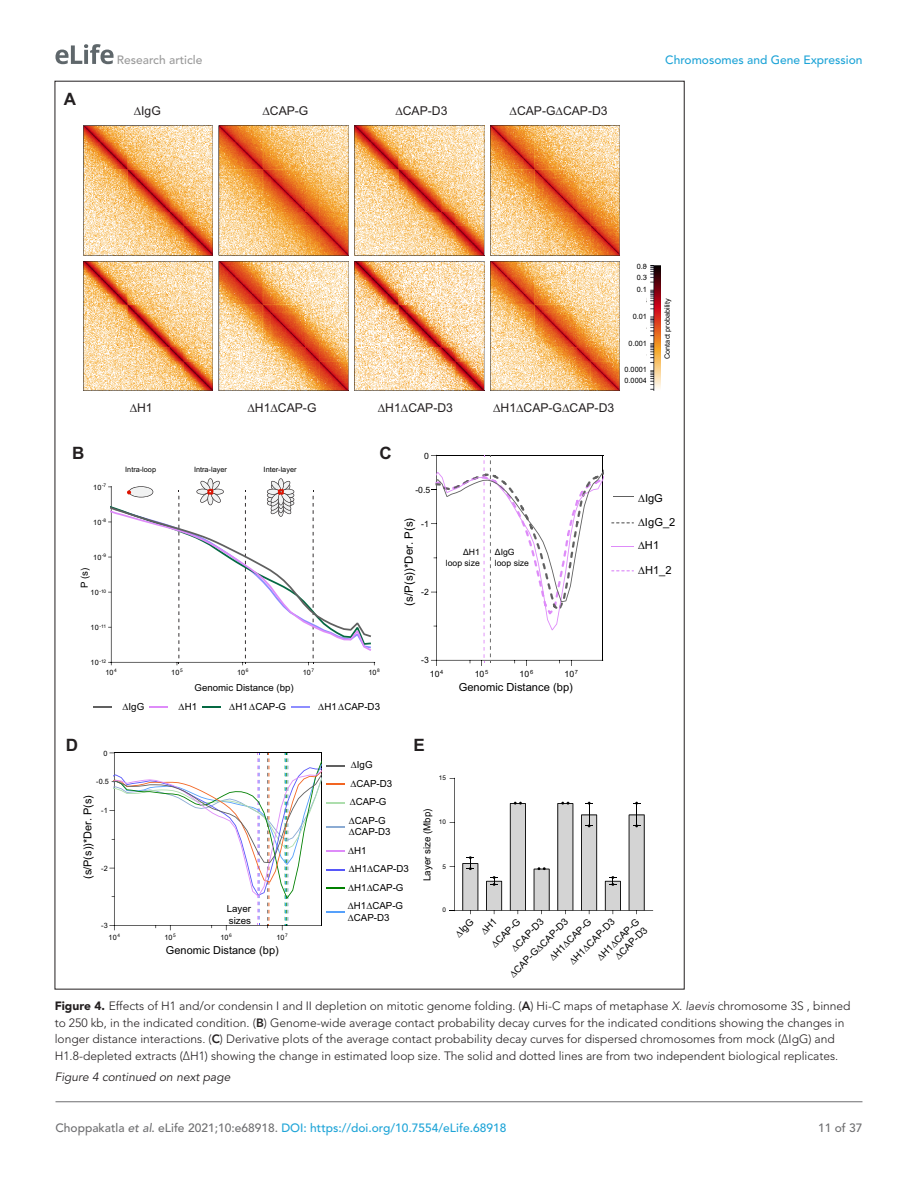
<style>
.page{position:relative;width:918px;height:1188px;background:#fff}
.page>*{position:absolute;margin:0;border:0;box-sizing:border-box;transform-origin:0 0}
.t1{font:700 17.1px "Arial";color:#231f20}
.t2{font:12.15px "Arial";color:#231f20}
.t3{font:300 12px/16.5px "Avenir LT Std";color:#231f20}
.t4{font:500 12px "Avenir LT Std";color:#1ea4d7}
.t5{font:italic 12px "Avenir LT Std";color:#231f20}
.t6{font:500 12px "Avenir LT Std";color:#9a9a9a}
.t7{font:500 12px "Avenir LT Std";color:#6e6e70}
.t8{font:11.4px "Arial";color:#000}
.t9{font:11.1px "Arial";color:#000}
.t10{font:10.95px "Arial";letter-spacing:.005em;color:#000}
.t11{font:9.75px/11.7px "Arial";color:#000}
.t12{font:9.6px "Arial";letter-spacing:.005em;color:#000}
.t13{font:8.7px/10.4px "Arial";color:#000}
.t14{font:7.35px/10.6px "Arial";color:#000}
.t15{font:6.45px "Arial";color:#000}
.t16{font:4.8px "Arial";color:#000}
.s1{font-size:7.35px}
.s2{font-weight:900}
.s3{font-weight:800}
.s4{font-style:italic}
.s5{color:#6e6e70}
.s6{font-style:italic;color:#6e6e70}
</style>
<div class="page">
<svg style="left:55px;top:44px;width:59px;height:20px"></svg>
<hr style="left:56px;top:1101px;width:806px;height:1px;background:#6e6e70">
<svg style="left:108px;top:478px;width:267px;height:187px"></svg>
<svg style="left:93px;top:706px;width:19px;height:2px"></svg>
<svg style="left:149px;top:706px;width:19px;height:2px"></svg>
<svg style="left:202px;top:706px;width:19px;height:2px"></svg>
<svg style="left:291px;top:706px;width:19px;height:2px"></svg>
<svg style="left:83px;top:125px;width:130px;height:130px"></svg>
<svg style="left:219px;top:125px;width:265px;height:130px"></svg>
<svg style="left:490px;top:125px;width:130px;height:130px"></svg>
<svg style="left:83px;top:261px;width:130px;height:130px"></svg>
<svg style="left:219px;top:261px;width:265px;height:130px"></svg>
<svg style="left:490px;top:261px;width:130px;height:130px"></svg>
<img style="left:650px;top:266px;width:10px;height:125px">
<hr style="left:454px;top:910px;width:199px;height:1px;background:#000">
<hr style="left:454px;top:778px;width:1px;height:133px;background:#000">
<svg style="left:629px;top:802px;width:16px;height:112px"></svg>
<svg style="left:605px;top:876px;width:16px;height:38px"></svg>
<svg style="left:581px;top:802px;width:16px;height:112px"></svg>
<svg style="left:557px;top:802px;width:16px;height:112px"></svg>
<svg style="left:534px;top:867px;width:16px;height:47px"></svg>
<svg style="left:510px;top:802px;width:16px;height:112px"></svg>
<svg style="left:431px;top:455px;width:173px;height:211px"></svg>
<svg style="left:612px;top:522px;width:22px;height:1px"></svg>
<svg style="left:612px;top:570px;width:22px;height:1px"></svg>
<svg style="left:612px;top:546px;width:22px;height:1px"></svg>
<hr style="left:321px;top:752px;width:1px;height:174px;background:#000">
<hr style="left:114px;top:752px;width:1px;height:174px;background:#000">
<svg style="left:109px;top:753px;width:236px;height:177px"></svg>
<svg style="left:462px;top:856px;width:40px;height:59px"></svg>
<h1 class="t1" style="left:64px;top:87px;width:14px">A</h1>
<p class="t6" style="left:117px;top:53px;width:87px">Research article</p>
<p class="t4" style="left:665px;top:53px;width:199px">Chromosomes and Gene Expression</p>
<p class="t2" style="left:134px;top:103px;width:29px">∆IgG</p>
<p class="t2" style="left:262px;top:103px;width:48px">∆CAP-G</p>
<p class="t2" style="left:395px;top:103px;width:54px">∆CAP-D3</p>
<p class="t2" style="left:510px;top:103px;width:100px">∆CAP-G∆CAP-D3</p>
<p class="t14" style="left:637px;top:261px;width:12px">0.8<br>0.3</p>
<p class="t14" style="left:637px;top:284px;width:12px">0.1</p>
<p class="t14" style="left:633px;top:311px;width:16px">0.01</p>
<p class="t14" style="left:629px;top:338px;width:20px">0.001</p>
<p class="t14" style="left:625px;top:363px;width:24px;line-height:11.4px">0.0001<br>0.0004</p>
<p class="t14" style="left:662px;top:359px;width:62px;rotate:-90deg">Contact probability</p>
<p class="t2" style="left:130px;top:399px;width:25px">∆H1</p>
<p class="t2" style="left:247px;top:399px;width:71px">∆H1∆CAP-G</p>
<p class="t2" style="left:378px;top:399px;width:77px">∆H1∆CAP-D3</p>
<p class="t2" style="left:493px;top:399px;width:123px">∆H1∆CAP-G∆CAP-D3</p>
<h1 class="t1" style="left:72px;top:441px;width:14px">B</h1>
<h1 class="t1" style="left:380px;top:441px;width:14px">C</h1>
<p class="t13" style="left:424px;top:450px;width:6px">0</p>
<p class="t14" style="left:125px;top:464px;width:32px">Intra-loop</p>
<p class="t14" style="left:194px;top:464px;width:34px">Intra-layer</p>
<p class="t14" style="left:264px;top:464px;width:34px">Inter-layer</p>
<p class="t14" style="left:93px;top:482px;width:15px">10<sup>-7</sup></p>
<p class="t14" style="left:93px;top:517px;width:15px">10<sup>-8</sup></p>
<p class="t14" style="left:93px;top:552px;width:15px">10<sup>-9</sup></p>
<p class="t12" style="left:78px;top:588px;width:22px;rotate:-90deg">P (s)</p>
<p class="t16" style="left:91px;top:588px;width:17px"><span class="s1">10</span>-10</p>
<p class="t13" style="left:415px;top:484px;width:17px">-0.5</p>
<p class="t8" style="left:401px;top:606px;width:89px;rotate:-90deg">(s/P(s))*Der. P(s)</p>
<p class="t13" style="left:421px;top:519px;width:9px">-1</p>
<p class="t13" style="left:421px;top:587px;width:9px">-2</p>
<p class="t13" style="left:446px;top:547px;width:36px;text-align:right">ΔH1 loop size</p>
<p class="t13" style="left:495px;top:547px;width:36px">ΔIgG loop size</p>
<p class="t9" style="left:638px;top:491px;width:26px">∆IgG</p>
<p class="t9" style="left:638px;top:537px;width:23px">∆H1</p>
<p class="t9" style="left:638px;top:514px;width:39px">∆IgG_2</p>
<p class="t9" style="left:638px;top:562px;width:35px">∆H1_2</p>
<p class="t16" style="left:91px;top:623px;width:17px"><span class="s1">10</span>-11</p>
<p class="t16" style="left:91px;top:658px;width:17px"><span class="s1">10</span>-12</p>
<p class="t13" style="left:421px;top:655px;width:9px">-3</p>
<p class="t14" style="left:106px;top:667px;width:13px">10<sup>4</sup></p>
<p class="t14" style="left:171px;top:667px;width:13px">10<sup>5</sup></p>
<p class="t14" style="left:237px;top:667px;width:13px">10<sup>6</sup></p>
<p class="t14" style="left:303px;top:667px;width:13px">10<sup>7</sup></p>
<p class="t14" style="left:369px;top:667px;width:13px">10<sup>8</sup></p>
<p class="t12" style="left:195px;top:681px;width:101px">Genomic Distance (bp)</p>
<p class="t11" style="left:122px;top:701px;width:23px">∆IgG</p>
<p class="t11" style="left:179px;top:701px;width:20px">∆H1</p>
<p class="t11" style="left:229px;top:701px;width:58px">∆H1∆CAP-G</p>
<p class="t11" style="left:318px;top:701px;width:63px">∆H1∆CAP-D3</p>
<p class="t13" style="left:430px;top:669px;width:15px">10<sup>4</sup></p>
<p class="t13" style="left:475px;top:669px;width:15px">10<sup>5</sup></p>
<p class="t13" style="left:520px;top:669px;width:15px">10<sup>6</sup></p>
<p class="t13" style="left:565px;top:669px;width:15px">10<sup>7</sup></p>
<p class="t9" style="left:459px;top:680px;width:116px">Genomic Distance (bp)</p>
<h1 class="t1" style="left:66px;top:733px;width:14px">D</h1>
<h1 class="t1" style="left:413px;top:733px;width:13px">E</h1>
<p class="t14" style="left:104px;top:748px;width:6px">0</p>
<p class="t11" style="left:351px;top:759px;width:23px">∆IgG</p>
<p class="t14" style="left:96px;top:776px;width:14px">-0.5</p>
<p class="t11" style="left:351px;top:777px;width:43px">∆CAP-D3</p>
<p class="t15" style="left:439px;top:774px;width:9px">15</p>
<p class="t10" style="left:80px;top:879px;width:86px;rotate:-90deg">(s/P(s))*Der. P(s)</p>
<p class="t14" style="left:101px;top:805px;width:8px">-1</p>
<p class="t14" style="left:101px;top:863px;width:8px">-2</p>
<p class="t11" style="left:349px;top:792px;width:39px;line-height:18.5px">∆CAP-G ∆CAP-G</p>
<p class="t11" style="left:349px;top:826px;width:43px">∆CAP-D3</p>
<p class="t11" style="left:348px;top:844px;width:20px">∆H1</p>
<p class="t11" style="left:349px;top:863px;width:62px">∆H1∆CAP-D3</p>
<p class="t11" style="left:421px;top:881px;width:74px;rotate:-90deg">Layer size (Mbp)</p>
<p class="t15" style="left:439px;top:818px;width:9px">10</p>
<p class="t15" style="left:442px;top:862px;width:5px">5</p>
<p class="t11" style="left:348px;top:881px;width:57px">∆H1∆CAP-G</p>
<p class="t14" style="left:101px;top:920px;width:8px">-3</p>
<p class="t11" style="left:227px;top:903px;width:26px">Layer sizes</p>
<p class="t14" style="left:109px;top:932px;width:13px">10<sup>4</sup></p>
<p class="t14" style="left:165px;top:932px;width:13px">10<sup>5</sup></p>
<p class="t14" style="left:221px;top:932px;width:13px">10<sup>6</sup></p>
<p class="t14" style="left:276px;top:932px;width:13px">10<sup>7</sup></p>
<p class="t10" style="left:166px;top:943px;width:114px">Genomic Distance (bp)</p>
<p class="t11" style="left:348px;top:900px;width:57px">∆H1∆CAP-G ∆CAP-D3</p>
<p class="t15" style="left:442px;top:906px;width:5px">0</p>
<p class="t11" style="left:507px;top:971px;width:80px;rotate:-45deg">∆CAP-G∆CAP-D3</p>
<p class="t11" style="left:509px;top:945px;width:43px;rotate:-45deg">∆CAP-D3</p>
<p class="t11" style="left:567px;top:958px;width:62px;rotate:-45deg">∆H1∆CAP-D3</p>
<p class="t11" style="left:452px;top:931px;width:23px;rotate:-45deg">∆IgG</p>
<p class="t11" style="left:489px;top:942px;width:38px;rotate:-45deg">∆CAP-G</p>
<p class="t11" style="left:547px;top:955px;width:57px;rotate:-45deg">∆H1∆CAP-G</p>
<p class="t11" style="left:594px;top:955px;width:57px;rotate:-45deg">∆H1∆CAP-G</p>
<p class="t11" style="left:612px;top:954px;width:43px;rotate:-45deg">∆CAP-D3</p>
<p class="t3" style="left:55px;top:998px;width:797px"><span class="s2">Figure 4.</span> Effects of H1 and/or condensin I and II depletion on mitotic genome folding. (<span class="s3">A</span>) Hi-C maps of metaphase <span class="s4">X. laevis</span> chromosome 3S , binned to 250 kb, in the indicated condition. (<span class="s3">B</span>) Genome-wide average contact probability decay curves for the indicated conditions showing the changes in longer distance interactions. (<span class="s3">C</span>) Derivative plots of the average contact probability decay curves for dispersed chromosomes from mock (ΔIgG) and H1.8-depleted extracts (ΔH1) showing the change in estimated loop size. The solid and dotted lines are from two independent biological replicates.</p>
<p class="t5" style="left:55px;top:1070px;width:177px">Figure 4 continued on next page</p>
<p class="t4" style="left:56px;top:1121px;width:452px"><span class="s5">Choppakatla</span> <span class="s6">et al</span><span class="s5">. eLife 2021;10:e68918.</span> DOI: https://doi.org/10.7554/eLife.68918</p>
<p class="t7" style="left:818px;top:1121px;width:46px">11 of 37</p>
</div>
